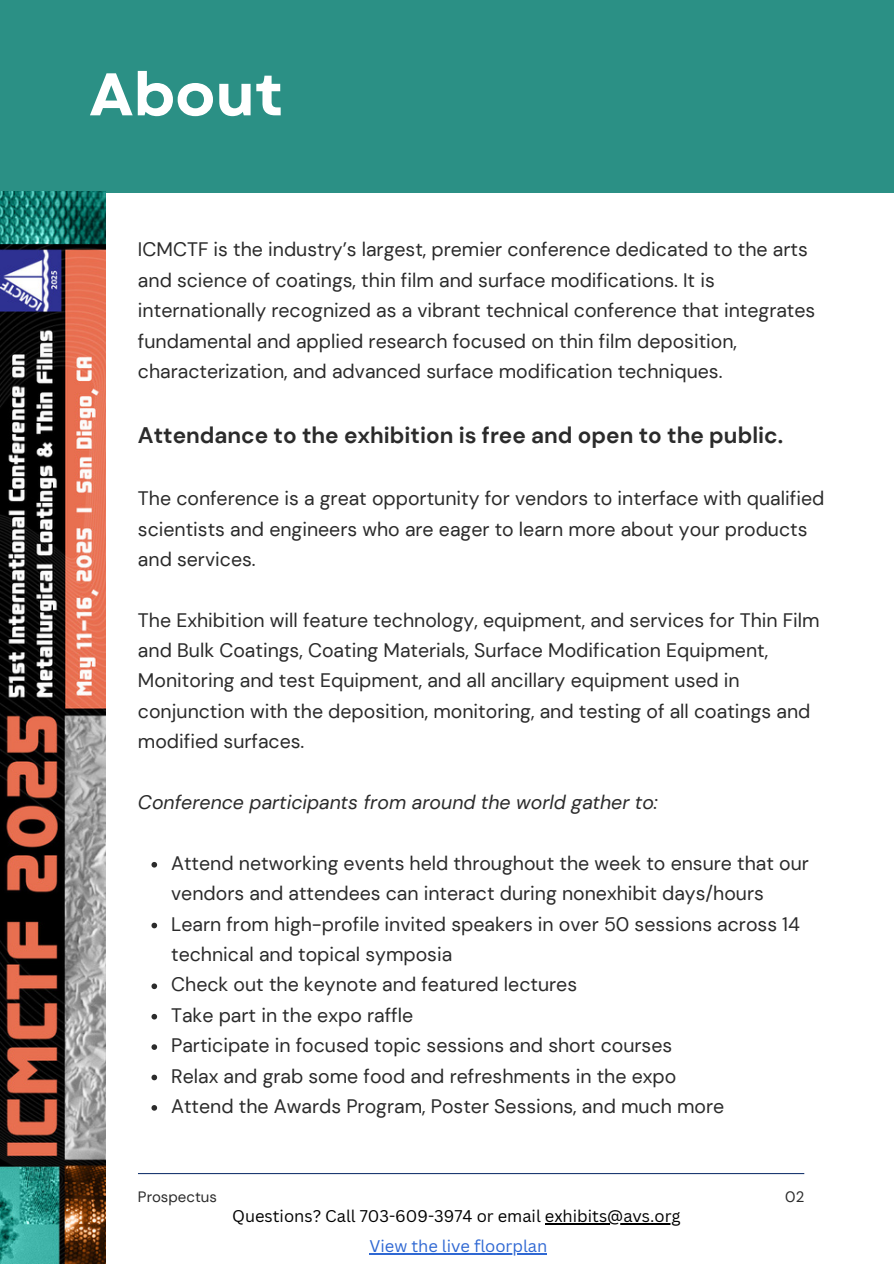
<style>
.page{position:relative;width:894px;height:1264px;background:#fff}
.page>*{position:absolute;margin:0;border:0;box-sizing:border-box;transform-origin:0 0}
.t1{font:700 60px "Garet";color:#fff}
.t2{font:700 22.5px "DM Sans";color:#2b2b2b}
.t3{font:19.5px/30.3px "DM Sans";color:#2b2b2b}
.t4{font:italic 19.5px "DM Sans";color:#2b2b2b}
.t5{font:16.5px "Canva Sans";color:#000}
.t6{font:16.5px "Canva Sans";color:#2f68d3}
.t7{font:15px "DM Sans";color:#2b2b2b}
</style>
<div class="page">
<hr style="left:138px;top:1172px;width:666px;height:2px;background:#1d3a72">
<svg style="left:151px;top:862px;width:6px;height:5px"></svg>
<svg style="left:151px;top:922px;width:6px;height:6px"></svg>
<svg style="left:151px;top:983px;width:6px;height:6px"></svg>
<svg style="left:151px;top:1013px;width:6px;height:6px"></svg>
<svg style="left:151px;top:1044px;width:6px;height:5px"></svg>
<svg style="left:151px;top:1074px;width:6px;height:6px"></svg>
<svg style="left:151px;top:1105px;width:6px;height:5px"></svg>
<div style="left:0;top:0;width:893px;height:192px;background:#2b9085"></div>
<img style="left:0;top:192px;width:106px;height:1071px">
<hr style="left:544px;top:1223px;width:136px;height:1px;background:#000">
<hr style="left:369px;top:1253px;width:178px;height:1px;background:#2f68d3">
<p class="t1" style="left:89px;top:51px;width:195px">About</p>
<h1 class="t3" style="left:138px;top:234px;width:678px">ICMCTF is the industry’s largest, premier conference dedicated to the arts and science of coatings, thin film and surface modifications. It is internationally recognized as a vibrant technical conference that integrates fundamental and applied research focused on thin film deposition, characterization, and advanced surface modification techniques.</h1>
<p class="t2" style="left:138px;top:421px;width:646px">Attendance to the exhibition is free and open to the public.</p>
<h3 class="t3" style="left:138px;top:483px;width:687px">The conference is a great opportunity for vendors to interface with qualified scientists and engineers who are eager to learn more about your products and services.</h3>
<h2 class="t3" style="left:138px;top:605px;width:683px">The Exhibition will feature technology, equipment, and services for Thin Film and Bulk Coatings, Coating Materials, Surface Modification Equipment, Monitoring and test Equipment, and all ancillary equipment used in conjunction with the deposition, monitoring, and testing of all coatings and modified surfaces.</h2>
<h3 class="t4" style="left:138px;top:789px;width:521px">Conference participants from around the world gather to:</h3>
<h3 class="t3" style="left:171px;top:848px;width:639px">Attend networking events held throughout the week to ensure that our vendors and attendees can interact during nonexhibit days/hours</h3>
<h3 class="t3" style="left:171px;top:908px;width:630px">Learn from high-profile invited speakers in over 50 sessions across 14 technical and topical symposia</h3>
<p class="t3" style="left:171px;top:969px;width:407px">Check out the keynote and featured lectures</p>
<p class="t3" style="left:171px;top:999px;width:243px">Take part in the expo raffle</p>
<p class="t3" style="left:171px;top:1030px;width:502px">Participate in focused topic sessions and short courses</p>
<p class="t3" style="left:171px;top:1060px;width:506px">Relax and grab some food and refreshments in the expo</p>
<p class="t3" style="left:171px;top:1091px;width:554px">Attend the Awards Program, Poster Sessions, and much more</p>
<p class="t7" style="left:138px;top:1186px;width:80px">Prospectus</p>
<p class="t7" style="left:785px;top:1186px;width:20px">02</p>
<p class="t5" style="left:232px;top:1204px;width:450px">Questions? Call 703-609-3974 or email exhibits@avs.org</p>
<p class="t6" style="left:369px;top:1234px;width:179px">View the live floorplan</p>
</div>
